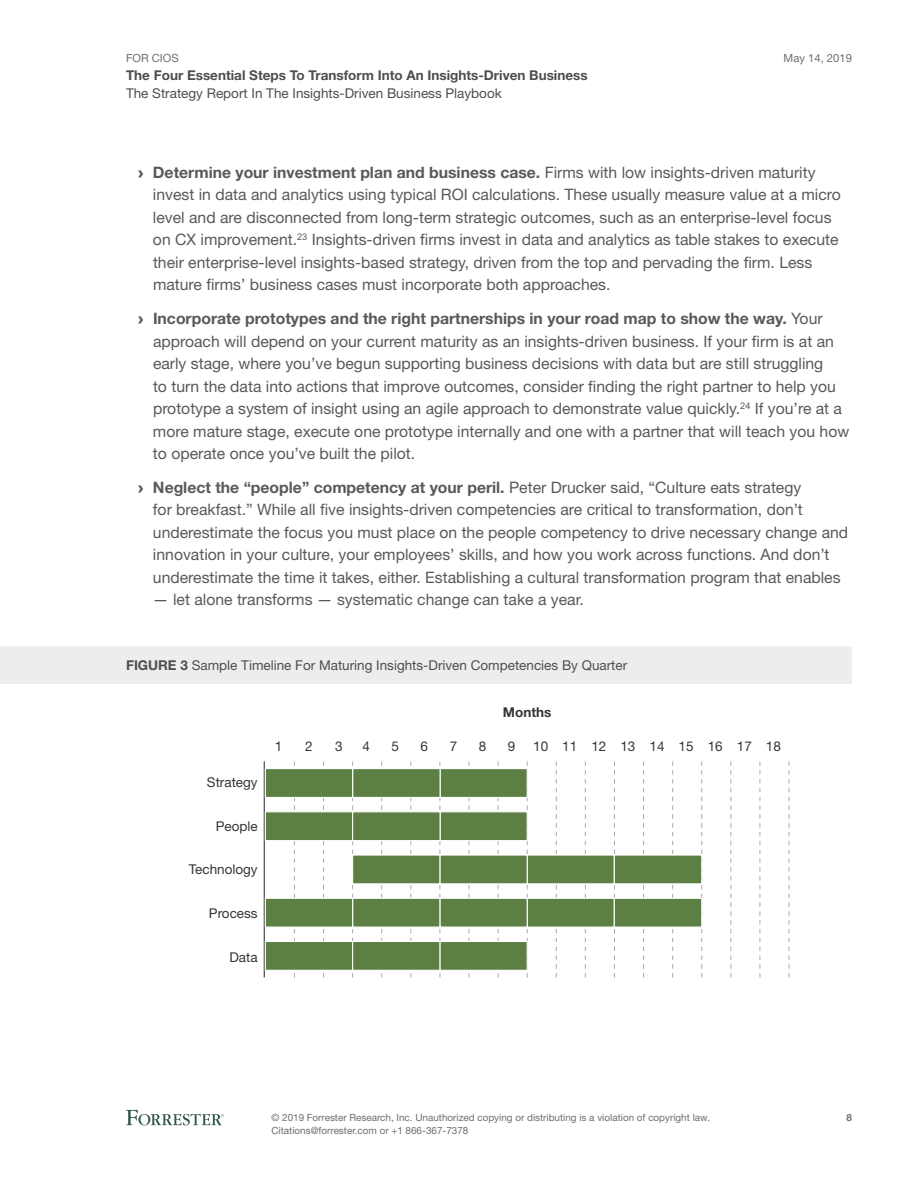
<style>
.page{position:relative;width:918px;height:1188px;background:#fff}
.page>*{position:absolute;margin:0;border:0;box-sizing:border-box;transform-origin:0 0}
.t1{font:15.75px/22.5px "Helvetica Neue LT Std";color:#59595b}
.t2{font:13.5px "Helvetica Neue LT Std";color:#4e4e50}
.t3{font:13.5px "Helvetica Neue LT Std";color:#363636}
.t4{font:700 13.5px "Helvetica Neue LT Std";color:#4e4e50}
.t5{font:700 13.5px "Helvetica Neue LT Std";color:#363636}
.t6{font:11.25px "Helvetica Neue LT Std";color:#6d6e70}
.t7{font:9.9px/12.8px "Helvetica Neue LT Std";color:#6d6e70}
.t8{font:700 9.9px "Helvetica Neue LT Std";color:#6d6e70}
.s1{font-family:"Arial";font-weight:900}
.s2{font-weight:700}
</style>
<div class="page">
<svg style="left:126px;top:1110px;width:98px;height:15px"></svg>
<div style="left:0;top:646px;width:852px;height:38px;background:#ecedee"></div>
<svg style="left:294px;top:761px;width:1px;height:216px"></svg>
<svg style="left:323px;top:761px;width:1px;height:216px"></svg>
<svg style="left:352px;top:761px;width:1px;height:216px"></svg>
<svg style="left:381px;top:761px;width:1px;height:216px"></svg>
<svg style="left:410px;top:761px;width:1px;height:216px"></svg>
<svg style="left:440px;top:761px;width:1px;height:216px"></svg>
<svg style="left:469px;top:761px;width:1px;height:216px"></svg>
<svg style="left:498px;top:761px;width:1px;height:216px"></svg>
<svg style="left:527px;top:761px;width:1px;height:216px"></svg>
<svg style="left:556px;top:761px;width:1px;height:216px"></svg>
<svg style="left:585px;top:761px;width:1px;height:216px"></svg>
<svg style="left:614px;top:761px;width:1px;height:216px"></svg>
<svg style="left:643px;top:761px;width:1px;height:216px"></svg>
<svg style="left:672px;top:761px;width:1px;height:216px"></svg>
<svg style="left:701px;top:761px;width:1px;height:216px"></svg>
<svg style="left:730px;top:761px;width:1px;height:216px"></svg>
<svg style="left:760px;top:761px;width:1px;height:216px"></svg>
<svg style="left:789px;top:761px;width:1px;height:216px"></svg>
<svg style="left:264px;top:761px;width:1px;height:216px"></svg>
<div style="left:440px;top:768px;width:88px;height:30px;background:#5c7f43;border:1px solid #fff"></div>
<div style="left:352px;top:768px;width:89px;height:30px;background:#5c7f43;border:1px solid #fff"></div>
<div style="left:265px;top:768px;width:88px;height:30px;background:#5c7f43;border:1px solid #fff"></div>
<div style="left:265px;top:811px;width:88px;height:30px;background:#5c7f43;border:1px solid #fff"></div>
<div style="left:440px;top:811px;width:88px;height:30px;background:#5c7f43;border:1px solid #fff"></div>
<div style="left:352px;top:811px;width:89px;height:30px;background:#5c7f43;border:1px solid #fff"></div>
<div style="left:527px;top:854px;width:88px;height:30px;background:#5c7f43;border:1px solid #fff"></div>
<div style="left:614px;top:854px;width:88px;height:30px;background:#5c7f43;border:1px solid #fff"></div>
<div style="left:352px;top:854px;width:89px;height:30px;background:#5c7f43;border:1px solid #fff"></div>
<div style="left:440px;top:854px;width:88px;height:30px;background:#5c7f43;border:1px solid #fff"></div>
<div style="left:527px;top:898px;width:88px;height:30px;background:#5c7f43;border:1px solid #fff"></div>
<div style="left:352px;top:898px;width:89px;height:30px;background:#5c7f43;border:1px solid #fff"></div>
<div style="left:440px;top:898px;width:88px;height:30px;background:#5c7f43;border:1px solid #fff"></div>
<div style="left:614px;top:898px;width:88px;height:30px;background:#5c7f43;border:1px solid #fff"></div>
<div style="left:265px;top:898px;width:88px;height:30px;background:#5c7f43;border:1px solid #fff"></div>
<div style="left:265px;top:941px;width:88px;height:30px;background:#5c7f43;border:1px solid #fff"></div>
<div style="left:352px;top:941px;width:89px;height:30px;background:#5c7f43;border:1px solid #fff"></div>
<div style="left:440px;top:941px;width:88px;height:30px;background:#5c7f43;border:1px solid #fff"></div>
<p class="t6" style="left:126px;top:51px;width:54px">For CIOs</p>
<p class="t4" style="left:126px;top:67px;width:463px">The Four Essential Steps To Transform Into An Insights-Driven Business</p>
<p class="t2" style="left:126px;top:85px;width:377px">The Strategy Report In The Insights-Driven Business Playbook</p>
<p class="t6" style="left:784px;top:51px;width:70px">May 14, 2019</p>
<p class="t1" style="left:153px;top:161px;width:664px;text-indent:-15px"><span class="s1">›</span> <span class="s2">Determine your investment plan and business case.</span> Firms with low insights-driven maturity invest in data and analytics using typical ROI</p>
<p class="t1" style="left:153px;top:183px;width:689px;text-indent:319px">calculations. These usually measure value at a micro level and are disconnected from long-term strategic outcomes, such as an enterprise-level focus on CX improvement.<sup>23</sup> I nsights-driven firms invest in data and analytics as table stakes to execute their enterprise-level insights-based strategy, driven from the top and pervading the firm. Less mature firms’ business cases must incorporate both approaches.</p>
<p class="t1" style="left:153px;top:307px;width:698px;text-indent:-15px"><span class="s1">›</span> <span class="s2">Incorporate prototypes and the right partnerships in your road map to show the way.</span> Your approach will depend on your current maturity as an insights-driven business. If your firm is at an early stage, where you’ve begun supporting business decisions with data but are still struggling<br>to turn the data into actions that improve outcomes, consider finding the right partner to help you prototype a system of insight using an agile approach to demonstrate value quickly.<sup>24</sup> If you’re at a more mature stage, execute one prototype internally and one with a partner that will teach you how to operate once you’ve built the pilot.</p>
<p class="t1" style="left:153px;top:476px;width:697px;text-indent:-15px"><span class="s1">›</span> <span class="s2">Neglect the “people” competency at your peril.</span> Peter Drucker said, “Culture eats strategy<br>for breakfast.” While all five insights-driven competencies are critical to transformation, don’t underestimate the focus you must place on the people competency to drive necessary change and innovation in your culture, your employees’ skills, and how you work across functions. And don’t underestimate the time it takes, either. Establishing a cultural transformation program that enables</p>
<p class="t1" style="left:153px;top:588px;width:432px">— let alone transforms — systematic change can take a year.</p>
<p class="t2" style="left:126px;top:658px;width:503px"><span class="s2">FIGURE 3</span> Sample Timeline For Maturing I nsights-Driven Competencies By Quarter</p>
<p class="t5" style="left:503px;top:703px;width:50px">Months</p>
<p class="t3" style="left:207px;top:774px;width:52px">Strategy</p>
<p class="t3" style="left:216px;top:818px;width:44px">People</p>
<p class="t3" style="left:189px;top:862px;width:70px">Technology</p>
<p class="t3" style="left:209px;top:905px;width:50px">Process</p>
<p class="t3" style="left:229px;top:949px;width:30px">Data</p>
<p class="t3" style="left:275px;top:739px;width:9px">1</p>
<p class="t3" style="left:305px;top:739px;width:9px">2</p>
<p class="t3" style="left:335px;top:739px;width:9px">3</p>
<p class="t3" style="left:362px;top:739px;width:9px">4</p>
<p class="t3" style="left:391px;top:739px;width:9px">5</p>
<p class="t3" style="left:421px;top:739px;width:9px">6</p>
<p class="t3" style="left:450px;top:739px;width:9px">7</p>
<p class="t3" style="left:479px;top:739px;width:9px">8</p>
<p class="t3" style="left:508px;top:739px;width:9px">9</p>
<p class="t3" style="left:533px;top:739px;width:249px">10 11 12 13 14 15 16 17 18</p>
<p class="t7" style="left:272px;top:1111px;width:440px">© 2019 Forrester Research, Inc. Unauthorized copying or distributing is a violation of copyright law.<br>Citations@forrester.com or +1 866-367-7378</p>
<p class="t8" style="left:846px;top:1112px;width:7px">8</p>
</div>
